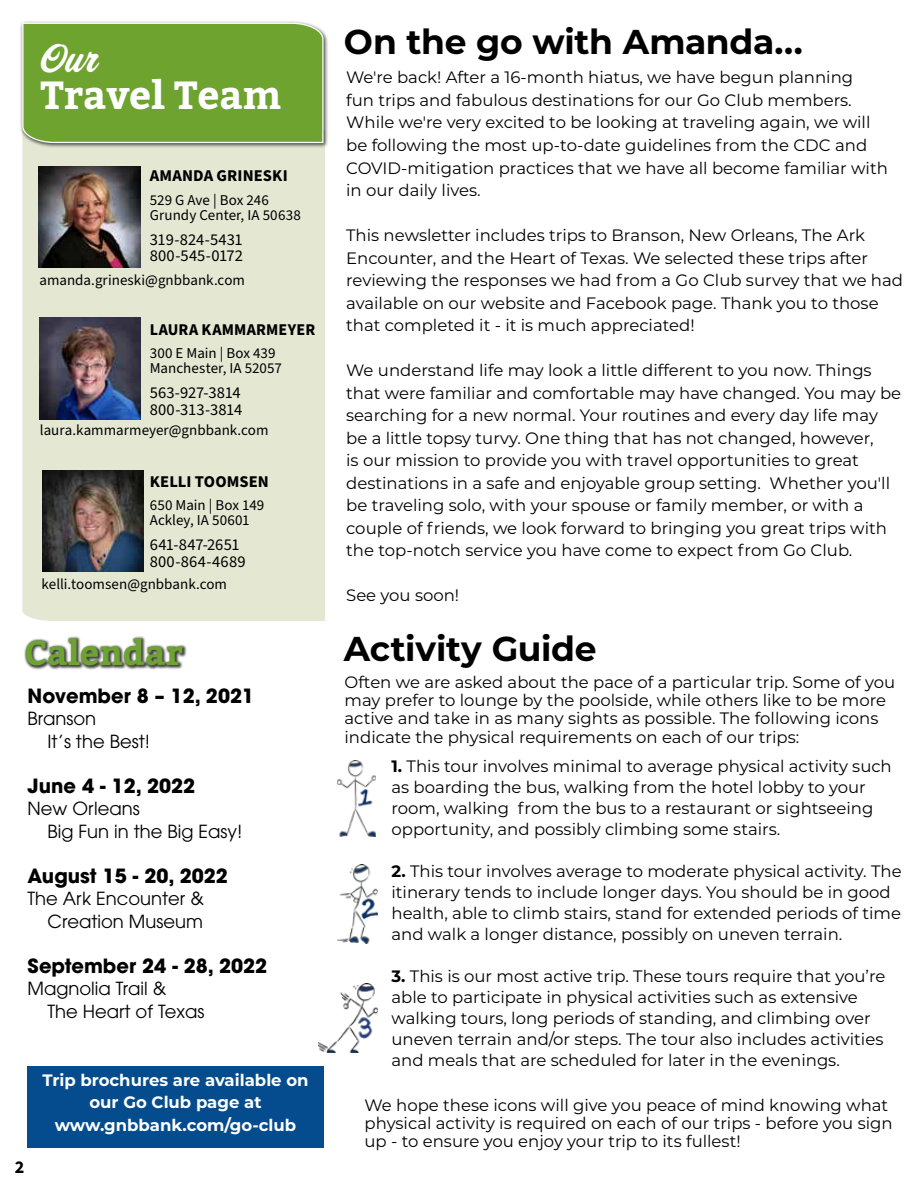
<style>
.page{position:relative;width:918px;height:1188px;background:#fff}
.page>*{position:absolute;margin:0;border:0;box-sizing:border-box;transform-origin:0 0}
.t1{font:700 39px "Bitter";color:#fff}
.t2{font:36px "Corner Store JF";color:#fff}
.t3{font:700 34.5px "Montserrat";letter-spacing:-.01em;color:#000}
.t4{font:700 34.5px "Bitter";color:#6ea332}
.t5{font:700 19.5px "ITC Avant Garde Pro";color:#000}
.t6{font:18px/22.5px "ITC Avant Garde Pro";color:#000}
.t7{font:700 18px "Source Sans Pro";color:#000}
.t8{font:16.5px/22.5px "Montserrat";color:#000}
.t9{font:16.5px/16.5px "Source Sans Pro";letter-spacing:.005em;color:#000}
.t10{font:700 16.5px/22.5px "Montserrat";color:#fff;text-align:center}
.t11{font:700 16.5px "Source Sans Pro";letter-spacing:.005em;color:#000}
.t12{font:15px/15px "Source Sans Pro";color:#000}
.s1{font-weight:700}
</style>
<div class="page">
<div style="left:22px;top:148px;width:303px;height:473px;background:#e4e8d3"></div>
<div style="left:27px;top:1066px;width:297px;height:82px;background:#044c8d"></div>
<div style="left:19px;top:20px;width:310px;height:128px;background:#000;opacity:.75"></div>
<div style="left:22px;top:22px;width:302px;height:122px;background:#6ea32f"></div>
<img style="left:39px;top:166px;width:101px;height:102px">
<img style="left:39px;top:318px;width:102px;height:101px">
<img style="left:42px;top:470px;width:102px;height:102px">
<div style="left:23px;top:636px;width:165px;height:34px;background:#000;opacity:.75"></div>
<img style="left:338px;top:761px;width:37px;height:76px">
<img style="left:338px;top:864px;width:40px;height:79px">
<img style="left:318px;top:983px;width:60px;height:70px">
<h2 class="t2" style="left:41px;top:32px;width:58px">Our</h2>
<h1 class="t1" style="left:41px;top:70px;width:242px">Travel Team</h1>
<p class="t11" style="left:150px;top:165px;width:140px">AMANDA GRINESKI</p>
<p class="t12" style="left:150px;top:193px;width:153px">529 G Ave | Box 246<br>Grundy Center, IA 50638</p>
<p class="t9" style="left:150px;top:232px;width:95px">319-824-5431<br>800-545-0172</p>
<p class="t12" style="left:39px;top:273px;width:207px">amanda.grineski@gnbbank.com</p>
<p class="t11" style="left:150px;top:318px;width:167px">LAURA KAMMARMEYER</p>
<p class="t12" style="left:150px;top:346px;width:134px">300 E Main | Box 439<br>Manchester, IA 52057</p>
<p class="t9" style="left:150px;top:385px;width:94px">563-927-3814<br>800-313-3814</p>
<p class="t12" style="left:40px;top:423px;width:230px">laura.kammarmeyer@gnbbank.com</p>
<p class="t11" style="left:150px;top:470px;width:121px">KELLI TOOMSEN</p>
<p class="t12" style="left:150px;top:498px;width:116px">650 Main | Box 149<br>Ackley, IA 50601</p>
<p class="t9" style="left:150px;top:537px;width:97px">641-847-2651<br>800-864-4689</p>
<p class="t12" style="left:42px;top:577px;width:187px">kelli.toomsen@gnbbank.com</p>
<h3 class="t4" style="left:24px;top:630px;width:160px">Calendar</h3>
<p class="t5" style="left:28px;top:683px;width:228px">November 8 – 12, 2021</p>
<p class="t6" style="left:48px;top:707px;width:104px;text-indent:-20px">Branson<br>It’s the Best!</p>
<p class="t5" style="left:28px;top:773px;width:169px">June 4 - 12, 2022</p>
<p class="t6" style="left:48px;top:797px;width:196px;text-indent:-20px">New Orleans<br>Big Fun in the Big Easy!</p>
<p class="t5" style="left:28px;top:863px;width:202px">August 15 - 20, 2022</p>
<p class="t6" style="left:28px;top:887px;width:178px;text-align:right">The Ark Encounter &amp;<br>Creation Museum</p>
<p class="t5" style="left:28px;top:953px;width:241px">September 24 - 28, 2022</p>
<p class="t6" style="left:48px;top:977px;width:158px;text-indent:-20px">Magnolia Trail &amp;<br>The Heart of Texas</p>
<p class="t7" style="left:15px;top:1155px;width:11px">2</p>
<p class="t10" style="left:42px;top:1068px;width:268px">Trip brochures are available on our Go Club page at www.gnbbank.com/go-club</p>
<h3 class="t3" style="left:344px;top:17px;width:461px">On the go with Amanda...</h3>
<p class="t8" style="left:346px;top:66px;width:543px">We're back! After a 16-month hiatus, we have begun planning<br>fun trips and fabulous destinations for our Go Club members.<br>While we're very excited to be looking at traveling again, we will be following the most up-to-date guidelines from the CDC and COVID-mitigation practices that we have all become familiar with in our daily lives.</p>
<p class="t8" style="left:346px;top:223px;width:558px">This newsletter includes trips to Branson, New Orleans, The Ark Encounter, and the Heart of Texas. We selected these trips after reviewing the responses we had from a Go Club survey that we had available on our website and Facebook page. Thank you to those that completed it - it is much appreciated!</p>
<p class="t8" style="left:346px;top:358px;width:557px">We understand life may look a little different to you now. Things that were familiar and comfortable may have changed. You may be searching for a new normal. Your routines and every day life may be a little topsy turvy. One thing that has not changed, however,<br>is our mission to provide you with travel opportunities to great destinations in a safe and enjoyable group setting. Whether you'll be traveling solo, with your spouse or family member, or with a couple of friends, we look forward to bringing you great trips with the top-notch service you have come to expect from Go Club.</p>
<p class="t8" style="left:346px;top:583px;width:115px">See you soon!</p>
<h3 class="t3" style="left:344px;top:624px;width:254px">Activity Guide</h3>
<p class="t8" style="left:345px;top:672px;width:552px;line-height:18px">Often we are asked about the pace of a particular trip. Some of you may prefer to lounge by the poolside, while others like to be more active and take in as many sights as possible. The following icons</p>
<p class="t8" style="left:345px;top:726px;width:456px">indicate the physical requirements on each of our trips:</p>
<p class="t8" style="left:392px;top:755px;width:502px;line-height:21px"><span class="s1">1.</span> This tour involves minimal to average physical activity such as boarding the bus, walking from the hotel lobby to your room, walking from the bus to a restaurant or sightseeing opportunity, and possibly climbing some stairs.</p>
<p class="t8" style="left:392px;top:860px;width:512px;line-height:21px"><span class="s1">2.</span> This tour involves average to moderate physical activity. The itinerary tends to include longer days. You should be in good health, able to climb stairs, stand for extended periods of time and walk a longer distance, possibly on uneven terrain.</p>
<p class="t8" style="left:392px;top:965px;width:495px;line-height:21px"><span class="s1">3.</span> This is our most active trip. These tours require that you’re able to participate in physical activities such as extensive walking tours, long periods of standing, and climbing over uneven terrain and/or steps. The tour also includes activities and meals that are scheduled for later in the evenings.</p>
<p class="t8" style="left:365px;top:1095px;width:530px;line-height:18px">We hope these icons will give you peace of mind knowing what physical activity is required on each of our trips - before you sign up - to ensure you enjoy your trip to its fullest!</p>
</div>
